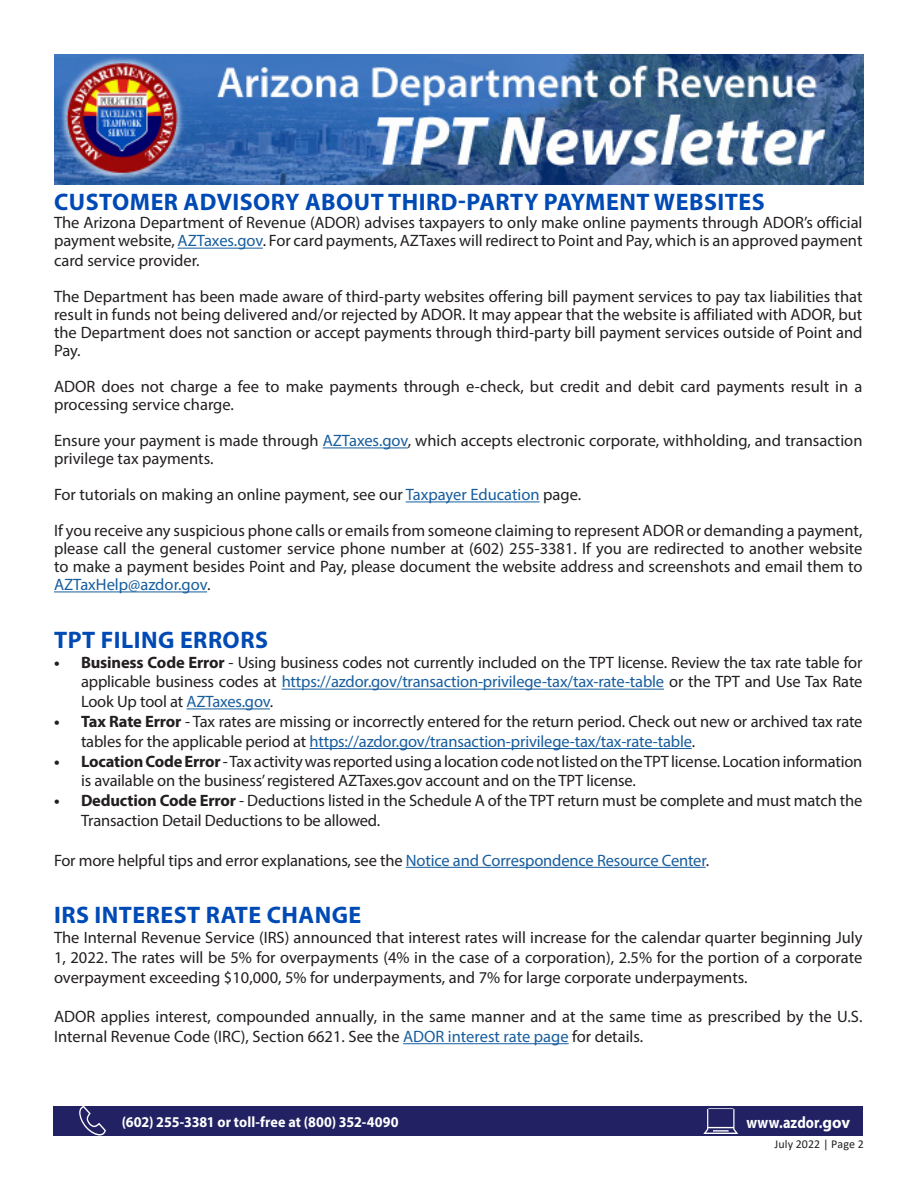
<style>
.page{position:relative;width:918px;height:1188px;background:#fff}
.page>*{position:absolute;margin:0;border:0;box-sizing:border-box;transform-origin:0 0}
.Subheader{font:700 24px "Myriad Pro";letter-spacing:.02em;color:#004ab5}
.t1{font:16.5px/18px "Myriad Pro";letter-spacing:-.005em;color:#231f20}
.t2{font:700 16.5px "Myriad Pro";letter-spacing:.005em;color:#fff;scale:.86 1}
.t3{font:700 15px "Myriad Pro";letter-spacing:.005em;color:#fff;scale:.94 1}
.t4{font:12px "Calibri";letter-spacing:.01em;color:#231f20}
.s1{color:#175d9e}
.s2{font-weight:700}
</style>
<div class="page">
<img style="left:54px;top:54px;width:810px;height:131px">
<div style="left:53px;top:1106px;width:810px;height:30px;background:#222163"></div>
<svg style="left:703px;top:1108px;width:35px;height:26px"></svg>
<svg style="left:79px;top:1106px;width:27px;height:29px"></svg>
<hr style="left:178px;top:248px;width:85px;height:1px;background:#175d9e">
<hr style="left:323px;top:448px;width:85px;height:1px;background:#175d9e">
<hr style="left:406px;top:502px;width:134px;height:1px;background:#175d9e">
<hr style="left:54px;top:592px;width:153px;height:1px;background:#175d9e">
<hr style="left:282px;top:689px;width:382px;height:1px;background:#175d9e">
<hr style="left:187px;top:709px;width:83px;height:1px;background:#175d9e">
<hr style="left:310px;top:748px;width:382px;height:1px;background:#175d9e">
<hr style="left:406px;top:867px;width:300px;height:1px;background:#175d9e">
<hr style="left:403px;top:1043px;width:166px;height:1px;background:#175d9e">
<p class="Subheader" style="left:54px;top:187px;width:712px">CUSTOMER ADVISORY ABOUT THIRD-PARTY PAYMENT WEBSITES</p>
<p class="t1" style="left:54px;top:214px;width:810px">The Arizona Department of Revenue (ADOR) advises taxpayers to only make online payments through ADOR’s official payment website, <span class="s1">AZTaxes.gov</span>. For card payments, AZTaxes will redirect to Point and Pay, which is an approved payment</p>
<p class="t1" style="left:54px;top:251px;width:147px">card service provider.</p>
<p class="t1" style="left:54px;top:287px;width:810px;text-align:justify">The Department has been made aware of third-party websites offering bill payment services to pay tax liabilities that result in funds not being delivered and/or rejected by ADOR. It may appear that the website is affiliated with ADOR, but the Department does not sanction or accept payments through third-party bill payment services outside of Point and Pay.</p>
<p class="t1" style="left:54px;top:377px;width:810px">ADOR does not charge a fee to make payments through e-check, but credit and debit card payments result in a processing service charge.</p>
<p class="t1" style="left:54px;top:431px;width:810px">Ensure your payment is made through <span class="s1">AZTaxes.gov</span>, which accepts electronic corporate, withholding, and transaction privilege tax payments.</p>
<p class="t1" style="left:54px;top:485px;width:529px">For tutorials on making an online payment, see our <span class="s1">Taxpayer Education</span> page.</p>
<p class="t1" style="left:54px;top:521px;width:810px;text-align:justify">If you receive any suspicious phone calls or emails from someone claiming to represent ADOR or demanding a payment, please call the general customer service phone number at (602) 255-3381. If you are redirected to another website to make a payment besides Point and Pay, please document the website address and screenshots and email them to <span class="s1">AZTaxHelp@azdor.gov</span>.</p>
<p class="Subheader" style="left:54px;top:624px;width:215px">TPT FILING ERRORS</p>
<p class="t1" style="left:81px;top:652px;width:783px;line-height:19.8px;text-align:justify;text-indent:-27px"><span class="s2">• Business Code Error</span> - Using business codes not currently included on the TPT license. Review the tax rate table for applicable business codes at <span class="s1">https://azdor.gov/transaction-privilege-tax/tax-rate-table</span> or the TPT and Use Tax Rate Look Up tool at <span class="s1">AZTaxes.gov</span>.</p>
<p class="t1" style="left:81px;top:711px;width:783px;line-height:19.8px;text-indent:-27px"><span class="s2">• Tax Rate Error</span> - Tax rates are missing or incorrectly entered for the return period. Check out new or archived tax rate tables for the applicable period at <span class="s1">https://azdor.gov/transaction-privilege-tax/tax-rate-table</span>.</p>
<p class="t1" style="left:81px;top:751px;width:783px;line-height:19.8px;text-indent:-27px"><span class="s2">• Location Code Error</span> - Tax activity was reported using a location code not listed on the TPT license. Location information is available on the business’ registered AZTaxes.gov account and on the TPT license.</p>
<p class="t1" style="left:81px;top:791px;width:783px;line-height:19.8px;text-indent:-27px"><span class="s2">• Deduction Code Error</span> - Deductions listed in the Schedule A of the TPT return must be complete and must match the<br>Transaction Detail Deductions to be allowed.</p>
<p class="t1" style="left:54px;top:851px;width:657px">For more helpful tips and error explanations, see the <span class="s1">Notice and Correspondence Resource Center</span>.</p>
<p class="Subheader" style="left:54px;top:900px;width:309px">IRS INTEREST RATE CHANGE</p>
<p class="t1" style="left:54px;top:927px;width:810px;line-height:19.8px;text-align:justify">The Internal Revenue Service (IRS) announced that interest rates will increase for the calendar quarter beginning July 1, 2022. The rates will be 5% for overpayments (4% in the case of a corporation), 2.5% for the portion of a corporate overpayment exceeding $10,000, 5% for underpayments, and 7% for large corporate underpayments.</p>
<p class="t1" style="left:54px;top:1007px;width:810px;line-height:19.8px">ADOR applies interest, compounded annually, in the same manner and at the same time as prescribed by the U.S.<br>Internal Revenue Code (IRC), Section 6621. See the <span class="s1">ADOR interest rate page</span> for details.</p>
<p class="t3" style="left:122px;top:1112px;width:296px">(602) 255-3381 or toll-free at (800) 352-4090</p>
<p class="t2" style="left:746px;top:1112px;width:122px">www.azdor.gov</p>
<p class="t4" style="left:774px;top:1135px;width:91px">July 2022 | Page 2</p>
</div>
